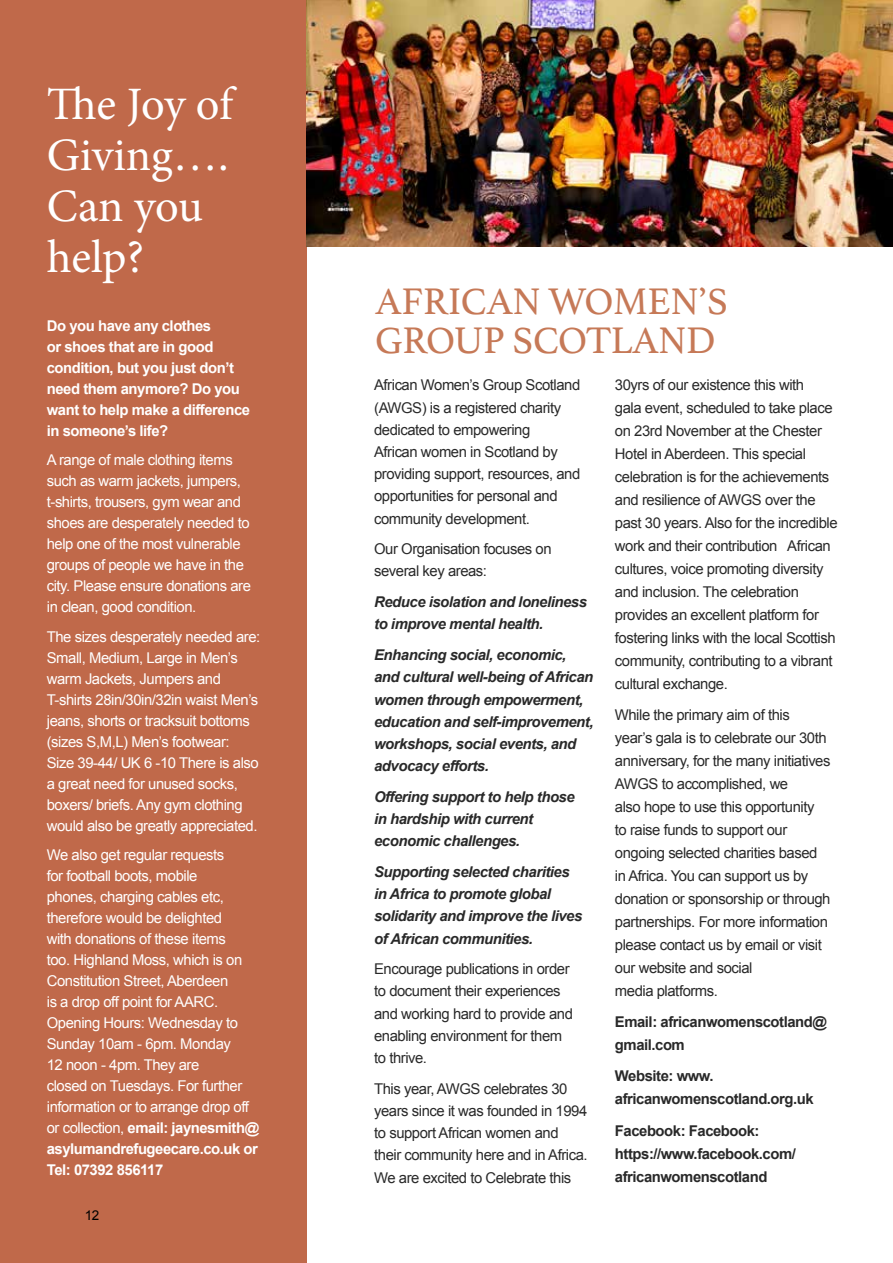
<style>
.page{position:relative;width:893px;height:1263px;background:#fff}
.page>*{position:absolute;margin:0;border:0;box-sizing:border-box;transform-origin:0 0}
.t1{font:46.5px/51px "Minion Pro";letter-spacing:-.01em;color:#fff}
.t2{font:38.85px/39px "Athelas";letter-spacing:-.01em;color:#c67957}
.t3{font:14.85px/23px "Arial";letter-spacing:-.03em;color:#292929}
.t4{font:14.85px/21px "Arial";letter-spacing:-.03em;color:#fff}
.t5{font:italic 700 14.85px/22.2px "Arial";letter-spacing:-.03em;color:#292929}
.t6{font:700 14.85px/23px "Arial";letter-spacing:-.03em;color:#292929}
.t7{font:700 14.85px/21px "Arial";letter-spacing:-.03em;color:#fff}
.t8{font:13.5px "Arial";color:#000}
.s1{font-weight:700}
</style>
<div class="page">
<div style="left:0;top:0;width:306px;height:1263px;background:#c0694a"></div>
<img style="left:306px;top:0;width:587px;height:247px">
<h1 class="t1" style="left:47px;top:79px;width:188px">The Joy of<br>Giving….<br>Can you help?</h1>
<p class="t7" style="left:47px;top:316px;width:205px">Do you have any clothes<br>or shoes that are in good condition, but you just don’t need them anymore? Do you want to help make a difference in someone’s life?</p>
<p class="t4" style="left:47px;top:450px;width:206px">A range of male clothing items such as warm jackets, jumpers, t-shirts, trousers, gym wear and shoes are desperately needed to help one of the most vulnerable groups of people we have in the city. Please ensure donations are in clean, good condition.</p>
<p class="t4" style="left:47px;top:626px;width:215px">The sizes desperately needed are:<br>Small, Medium, Large in Men’s warm Jackets, Jumpers and<br>T-shirts 28in/30in/32in waist Men’s jeans, shorts or tracksuit bottoms (sizes S,M,L) Men’s footwear:<br>Size 39-44/ UK 6 -10 There is also a great need for unused socks, boxers/ briefs. Any gym clothing would also be greatly appreciated.</p>
<p class="t4" style="left:47px;top:845px;width:214px">We also get regular requests<br>for football boots, mobile<br>phones, charging cables etc, therefore would be delighted<br>with donations of these items<br>too. Highland Moss, which is on<br>Constitution Street, Aberdeen<br>is a drop off point for AARC.<br>Opening Hours: Wednesday to<br>Sunday 10am - 6pm. Monday<br>12 noon - 4pm. They are<br>closed on Tuesdays. For further information or to arrange drop off or collection, <span class="s1">email: jaynesmith@ asylumandrefugeecare.co.uk or<br>Tel: 07392 856117</span></p>
<p class="t8" style="left:85px;top:1206px;width:16px">12</p>
<h2 class="t2" style="left:375px;top:280px;width:354px">AFRICAN WOMEN’S<br>GROUP SCOTLAND</h2>
<p class="t3" style="left:374px;top:374px;width:208px;line-height:22.2px">African Women’s Group Scotland (AWGS) is a registered charity dedicated to empowering<br>African women in Scotland by providing support, resources, and opportunities for personal and community development.</p>
<p class="t3" style="left:374px;top:538px;width:179px;line-height:22.2px">Our Organisation focuses on several key areas:</p>
<p class="t5" style="left:374px;top:591px;width:214px">Reduce isolation and loneliness to improve mental health.</p>
<p class="t5" style="left:374px;top:644px;width:221px">Enhancing social, economic, and cultural well-being of African women through empowerment, education and self-improvement, workshops, social events, and advocacy efforts.</p>
<p class="t5" style="left:374px;top:786px;width:202px">Offering support to help those in hardship with current economic challenges.</p>
<p class="t5" style="left:374px;top:861px;width:210px">Supporting selected charities in Africa to promote global solidarity and improve the lives of African communities.</p>
<p class="t3" style="left:374px;top:958px;width:200px;line-height:22.2px">Encourage publications in order to document their experiences and working hard to provide and enabling environment for them to thrive.</p>
<p class="t3" style="left:374px;top:1077px;width:215px;line-height:22.2px">This year, AWGS celebrates 30 years since it was founded in 1994 to support African women and their community here and in Africa.<br>We are excited to Celebrate this</p>
<p class="t3" style="left:615px;top:374px;width:224px">30yrs of our existence this with<br>gala event, scheduled to take place on 23rd November at the Chester Hotel in Aberdeen. This special celebration is for the achievements and resilience of AWGS over the past 30 years. Also for the incredible work and their contribution African cultures, voice promoting diversity and inclusion. The celebration provides an excellent platform for fostering links with the local Scottish community, contributing to a vibrant cultural exchange.</p>
<p class="t3" style="left:615px;top:703px;width:217px">While the primary aim of this year’s gala is to celebrate our 30th anniversary, for the many initiatives<br>AWGS to accomplished, we<br>also hope to use this opportunity<br>to raise funds to support our ongoing selected charities based in Africa. You can support us by donation or sponsorship or through partnerships. For more information please contact us by email or visit our website and social<br>media platforms.</p>
<p class="t6" style="left:615px;top:1011px;width:214px">Email: africanwomenscotland@ gmail.com</p>
<p class="t6" style="left:615px;top:1065px;width:200px">Website: www. africanwomenscotland.org.uk</p>
<p class="t6" style="left:615px;top:1120px;width:183px">Facebook: Facebook: https://www.facebook.com/ africanwomenscotland</p>
</div>
